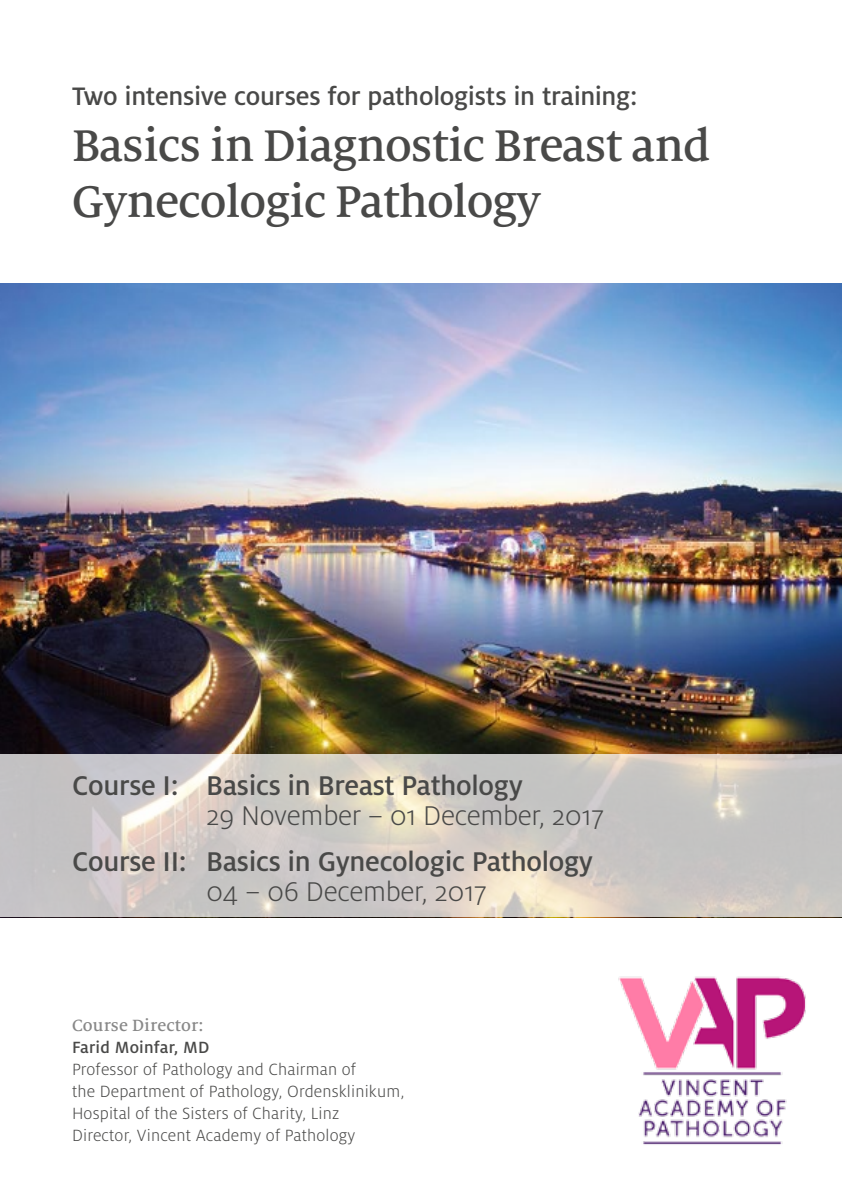
<style>
.page{position:relative;width:842px;height:1191px;background:#fff}
.page>*{position:absolute;margin:0;border:0;box-sizing:border-box;transform-origin:0 0}
.t1{font:500 49px/56px "Milo Serif Pro";letter-spacing:-.02em;color:#494948}
.t2{font:500 30px "Milo OT";letter-spacing:-.01em;color:#494948}
.t3{font:300 30px "Milo OT";letter-spacing:-.01em;color:#494948}
.t4{font:500 28px "Milo OT";letter-spacing:-.015em;color:#494948}
.t5{font:300 18px/22px "Milo OT";letter-spacing:.01em;color:#494948}
.t6{font:500 18px "Milo Serif Pro";letter-spacing:.01em;color:#888}
.t7{font:500 18px "Milo OT";letter-spacing:.01em;color:#494948}
</style>
<div class="page">
<img style="left:0;top:283px;width:842px;height:471px">
<svg style="left:0;top:754px;width:842px;height:163px;background:#cfcac5"></svg>
<img style="left:618px;top:976px;width:188px;height:169px">
<h3 class="t4" style="left:72px;top:81px;width:567px">Two intensive courses for pathologists in training:</h3>
<h1 class="t1" style="left:72px;top:117px;width:640px">Basics in Diagnostic Breast and<br>Gynecologic Pathology</h1>
<h2 class="t2" style="left:72px;top:768px;width:452px">Course I: Basics in Breast Pathology</h2>
<h2 class="t3" style="left:206px;top:799px;width:399px">29 November – 01 December, 2017</h2>
<h2 class="t2" style="left:72px;top:844px;width:523px">Course II: Basics in Gynecologic Pathology</h2>
<h2 class="t3" style="left:206px;top:875px;width:282px">04 – 06 December, 2017</h2>
<p class="t6" style="left:72px;top:1015px;width:133px">Course Director:</p>
<p class="t7" style="left:72px;top:1037px;width:139px">Farid Moinfar, MD</p>
<p class="t5" style="left:72px;top:1058px;width:334px">Professor of Pathology and Chairman of<br>the Department of Pathology, Ordensklinikum, Hospital of the Sisters of Charity, Linz<br>Director, Vincent Academy of Pathology</p>
</div>
